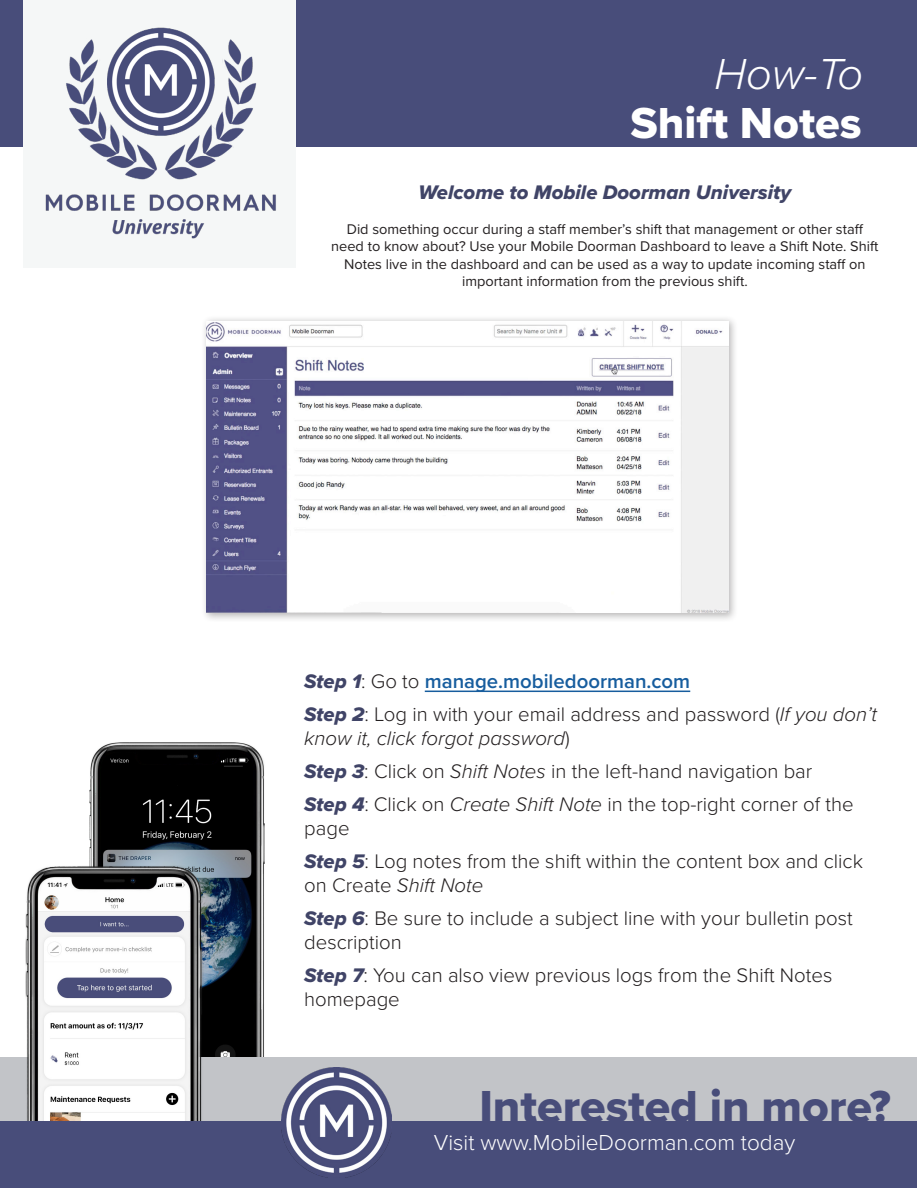
<style>
.page{position:relative;width:918px;height:1188px;background:#fff}
.page>*{position:absolute;margin:0;border:0;box-sizing:border-box;transform-origin:0 0}
.t1{font:46.5px "Proxima Nova Extrabld";color:#484d7a}
.t2{font:45px "Proxima Nova Extrabld";color:#fff}
.t3{font:italic 300 45px "Proxima Nova";color:#fff}
.t4{font:300 22.5px "Proxima Nova";color:#fff}
.t5{font:300 20.4px/24px "Proxima Nova";color:#231f20}
.t6{font:600 20.4px "Proxima Nova";color:#175d9e}
.t7{font:20.4px "Proxima Nova Extrabld It";color:#404467}
.t8{font:14.55px/17.4px "Proxima Nova";color:#231f20;text-align:center}
.s1{font-family:"Proxima Nova Extrabld It";font-weight:400;color:#404467}
.s2{font-weight:300;color:#231f20}
.s3{font-style:italic}
</style>
<div class="page">
<div style="left:1px;top:0;width:916px;height:146px;background:#484d7a"></div>
<img style="left:89px;top:742px;width:176px;height:316px">
<div style="left:24px;top:0;width:272px;height:267px;background:#f5f7f7"></div>
<img style="left:45px;top:27px;width:231px;height:212px">
<div style="left:0;top:1058px;width:917px;height:130px;background:#c2c4c8"></div>
<img style="left:25px;top:866px;width:178px;height:256px">
<div style="left:0;top:1122px;width:916px;height:66px;background:#484d7a"></div>
<img style="left:282px;top:1068px;width:110px;height:110px">
<div style="left:201px;top:315px;width:538px;height:307px;background:#231f20;opacity:.33"></div>
<img style="left:206px;top:321px;width:523px;height:292px">
<hr style="left:425px;top:691px;width:265px;height:1px;background:#175d9e">
<p class="t3" style="left:715px;top:40px;width:150px">How-To</p>
<p class="t2" style="left:630px;top:90px;width:233px">Shift Notes</p>
<p class="t7" style="left:419px;top:177px;width:374px">Welcome to Mobile Doorman University</p>
<p class="t8" style="left:331px;top:220px;width:549px">Did something occur during a staff member’s shift that management or other staff need to know about? Use your Mobile Doorman Dashboard to leave a Shift Note. Shift Notes live in the dashboard and can be used as a way to update incoming staff on important information from the previous shift.</p>
<p class="t6" style="left:304px;top:666px;width:388px"><span class="s1">Step 1</span><span class="s2">: Go to</span> manage.mobiledoorman.com</p>
<p class="t5" style="left:304px;top:701px;width:575px"><span class="s1">Step 2</span>: Log in with your email address and password (<span class="s3">If you don’t know it, click forgot password</span>)</p>
<p class="t5" style="left:304px;top:758px;width:510px"><span class="s1">Step 3</span>: Click on <span class="s3">Shift Notes</span> in the left-hand navigation bar</p>
<p class="t5" style="left:304px;top:791px;width:551px"><span class="s1">Step 4</span>: Click on <span class="s3">Create Shift Note</span> in the top-right corner of the page</p>
<p class="t5" style="left:304px;top:848px;width:560px"><span class="s1">Step 5</span>: Log notes from the shift within the content box and click on Create <span class="s3">Shift Note</span></p>
<p class="t5" style="left:304px;top:905px;width:550px"><span class="s1">Step 6</span>: Be sure to include a subject line with your bulletin post description</p>
<p class="t5" style="left:304px;top:962px;width:530px"><span class="s1">Step 7</span>: You can also view previous logs from the Shift Notes homepage</p>
<p class="t1" style="left:479px;top:1072px;width:413px">Interested in more?</p>
<p class="t4" style="left:434px;top:1126px;width:363px">Visit www.MobileDoorman.com today</p>
</div>
